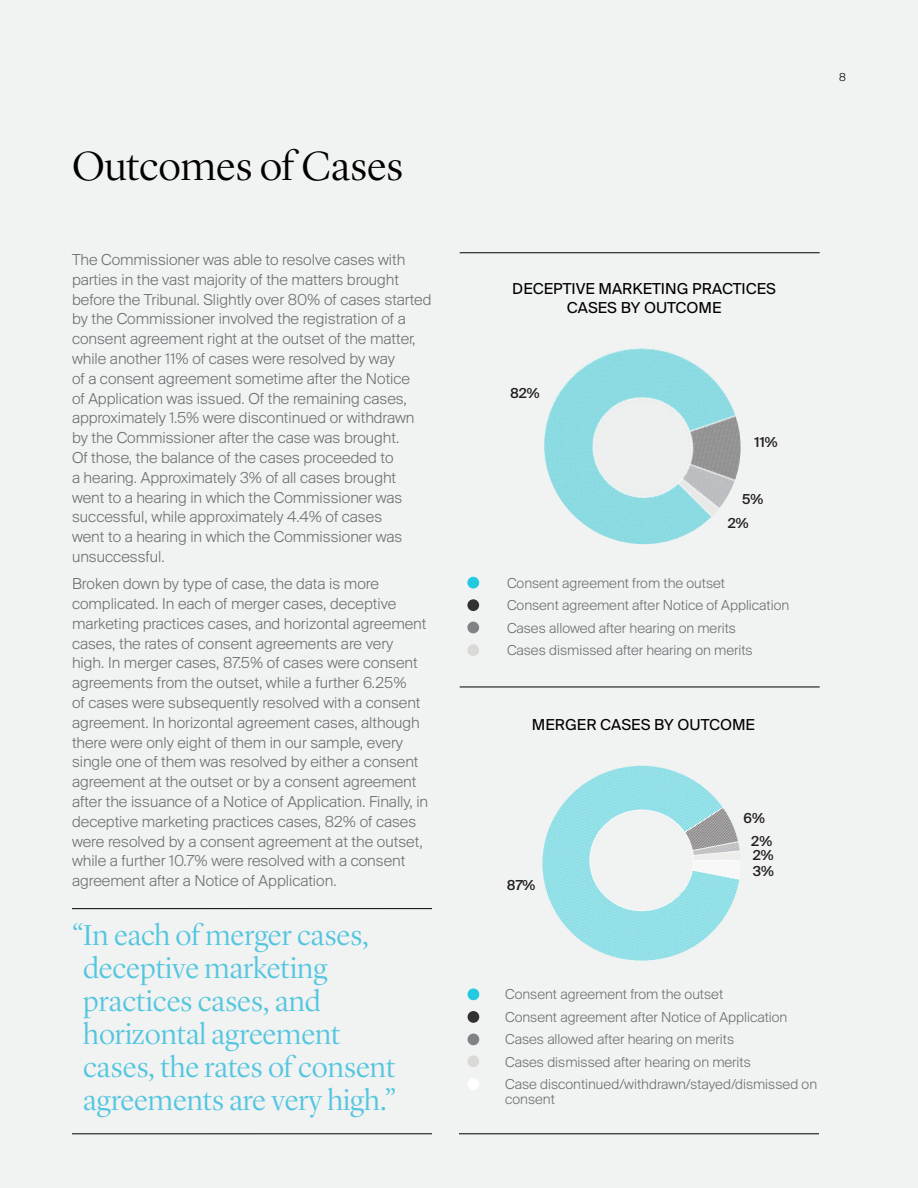
<style>
.page{position:relative;width:918px;height:1188px;background:#f1f2f2}
.page>*{position:absolute;margin:0;border:0;box-sizing:border-box;transform-origin:0 0}
.t1{font:300 42px "Lyon Display";color:#000}
.t2{font:300 30px/33px "Lyon Display";color:#53c6df}
.t3{font:300 16.5px/19.8px "Suisse BP Intl";color:#6d6e71}
.t4{font:16.5px/19.8px "Suisse BP Intl";color:#010000;text-align:center}
.t5{font:300 15px/22.5px "Suisse BP Intl";color:#6d6e71}
.t6{font:500 15px "Suisse BP Intl";color:#231f20}
.t7{font:300 12px "Suisse BP Intl";color:#000}
</style>
<div class="page">
<img style="left:544px;top:767px;width:195px;height:193px">
<svg style="left:544px;top:348px;width:197px;height:197px"></svg>
<hr style="left:460px;top:687px;width:360px;height:1px;background:#000">
<hr style="left:460px;top:253px;width:360px;height:1px;background:#000">
<hr style="left:459px;top:1134px;width:360px;height:1px;background:#000">
<hr style="left:72px;top:1134px;width:360px;height:1px;background:#000">
<hr style="left:72px;top:908px;width:360px;height:1px;background:#000">
<div style="left:468px;top:989px;width:11px;height:10px;background:#22c9e1;border-radius:50%"></div>
<div style="left:468px;top:988px;width:11px;height:12px;border:2px solid #22c9e1;border-radius:50%"></div>
<div style="left:468px;top:1012px;width:11px;height:10px;background:#333132;border-radius:50%"></div>
<div style="left:468px;top:1011px;width:11px;height:12px;border:2px solid #333132;border-radius:50%"></div>
<div style="left:468px;top:1034px;width:11px;height:11px;background:#808285;border-radius:50%"></div>
<div style="left:468px;top:1034px;width:11px;height:11px;border:2px solid #808285;border-radius:50%"></div>
<div style="left:468px;top:1056px;width:10px;height:11px;background:#dad9d6;border-radius:50%"></div>
<div style="left:467px;top:1056px;width:12px;height:11px;border:2px solid #dad9d6;border-radius:50%"></div>
<div style="left:468px;top:1079px;width:10px;height:10px;background:#fff;border-radius:50%"></div>
<div style="left:467px;top:1078px;width:12px;height:12px;border:2px solid #fff;border-radius:50%"></div>
<div style="left:468px;top:578px;width:10px;height:10px;background:#22c9e1;border-radius:50%"></div>
<div style="left:467px;top:577px;width:12px;height:12px;border:2px solid #22c9e1;border-radius:50%"></div>
<div style="left:468px;top:600px;width:10px;height:10px;background:#333132;border-radius:50%"></div>
<div style="left:467px;top:599px;width:12px;height:12px;border:2px solid #333132;border-radius:50%"></div>
<div style="left:468px;top:622px;width:10px;height:11px;background:#808285;border-radius:50%"></div>
<div style="left:467px;top:622px;width:12px;height:11px;border:2px solid #808285;border-radius:50%"></div>
<div style="left:468px;top:645px;width:10px;height:10px;background:#dad9d6;border-radius:50%"></div>
<div style="left:467px;top:644px;width:12px;height:12px;border:2px solid #dad9d6;border-radius:50%"></div>
<h1 class="t1" style="left:72px;top:136px;width:333px">Outcomes of Cases</h1>
<p class="t3" style="left:72px;top:249px;width:361px">The Commissioner was able to resolve cases with parties in the vast majority of the matters brought before the Tribunal. Slightly over 80% of cases started by the Commissioner involved the registration of a consent agreement right at the outset of the matter, while another 11% of cases were resolved by way<br>of a consent agreement sometime after the Notice<br>of Application was issued. Of the remaining cases, approximately 1.5% were discontinued or withdrawn by the Commissioner after the case was brought.<br>Of those, the balance of the cases proceeded to<br>a hearing. Approximately 3% of all cases brought went to a hearing in which the Commissioner was successful, while approximately 4.4% of cases<br>went to a hearing in which the Commissioner was unsuccessful.</p>
<p class="t3" style="left:72px;top:574px;width:358px">Broken down by type of case, the data is more complicated. In each of merger cases, deceptive marketing practices cases, and horizontal agreement cases, the rates of consent agreements are very high. In merger cases, 87.5% of cases were consent agreements from the outset, while a further 6.25%<br>of cases were subsequently resolved with a consent agreement. In horizontal agreement cases, although there were only eight of them in our sample, every single one of them was resolved by either a consent agreement at the outset or by a consent agreement after the issuance of a Notice of Application. Finally, in deceptive marketing practices cases, 82% of cases were resolved by a consent agreement at the outset, while a further 10.7% were resolved with a consent agreement after a Notice of Application.</p>
<h2 class="t2" style="left:83px;top:917px;width:315px;text-indent:-11px">“In each of merger cases, deceptive marketing practices cases, and horizontal agreement cases, the rates of consent agreements are very high.”</h2>
<p class="t7" style="left:839px;top:70px;width:8px">8</p>
<p class="t4" style="left:512px;top:278px;width:265px">DECEPTIVE MARKETING PRACTICES<br>CASES BY OUTCOME</p>
<p class="t6" style="left:510px;top:384px;width:31px">82%</p>
<p class="t6" style="left:755px;top:433px;width:25px">11%</p>
<p class="t6" style="left:742px;top:491px;width:23px">5%</p>
<p class="t6" style="left:728px;top:514px;width:22px">2%</p>
<p class="t5" style="left:507px;top:571px;width:284px">Consent agreement from the outset<br>Consent agreement after Notice of Application Cases allowed after hearing on merits<br>Cases dismissed after hearing on merits</p>
<p class="t4" style="left:532px;top:714px;width:225px">MERGER CASES BY OUTCOME</p>
<p class="t6" style="left:744px;top:809px;width:23px">6%</p>
<p class="t6" style="left:751px;top:833px;width:22px">2%</p>
<p class="t6" style="left:753px;top:846px;width:22px">2%</p>
<p class="t6" style="left:507px;top:876px;width:30px">87%</p>
<p class="t6" style="left:753px;top:863px;width:23px">3%</p>
<p class="t5" style="left:505px;top:983px;width:313px">Consent agreement from the outset<br>Consent agreement after Notice of Application Cases allowed after hearing on merits<br>Cases dismissed after hearing on merits<br>Case discontinued/withdrawn/stayed/dismissed on</p>
<p class="t5" style="left:505px;top:1088px;width:51px">consent</p>
</div>
